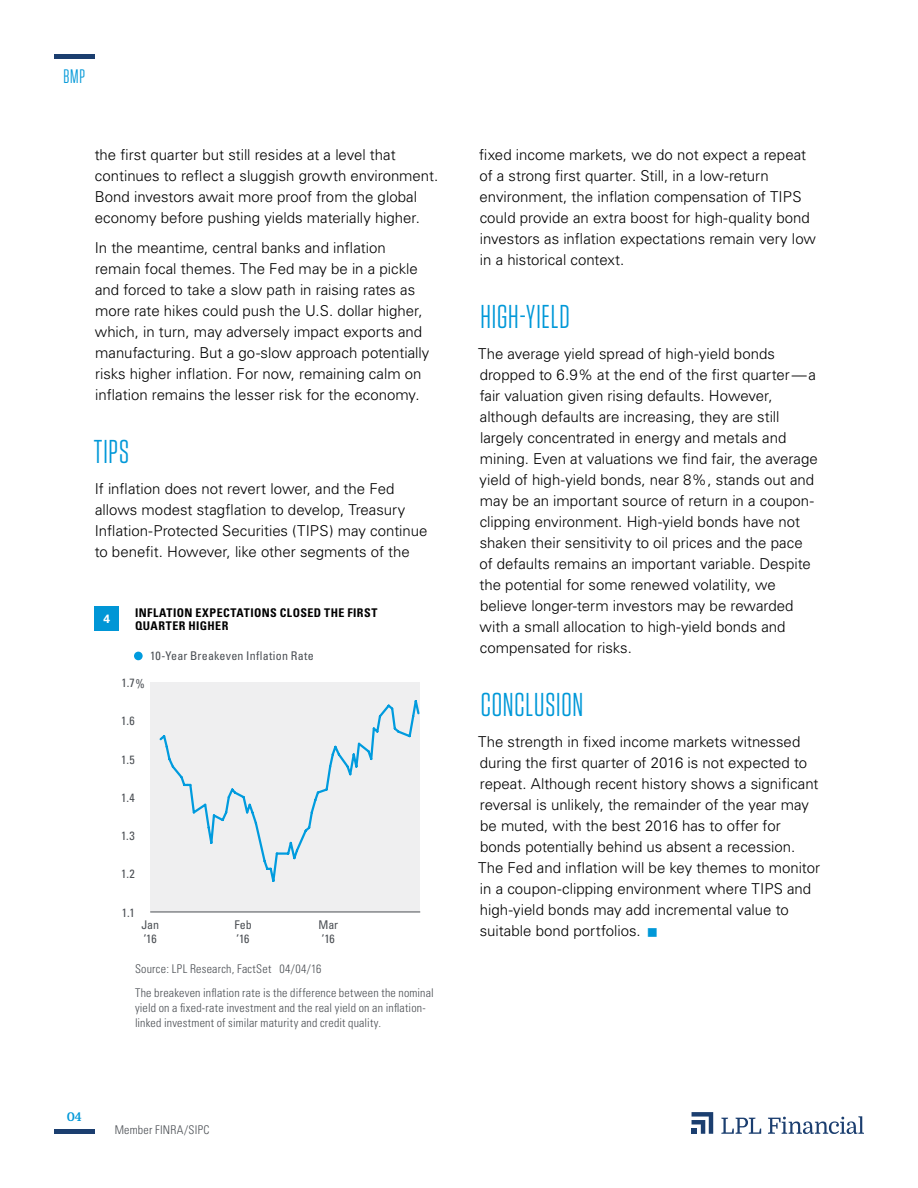
<style>
.page{position:relative;width:918px;height:1188px;background:#fff}
.page>*{position:absolute;margin:0;border:0;box-sizing:border-box;transform-origin:0 0}
.t1{font:33px "Tungsten Narrow";letter-spacing:.025em;color:#0098d8}
.t2{font:19.5px "Tungsten Narrow";color:#0098d8}
.t3{font:300 15px/21px "Univers";color:#000}
.t4{font:300 condensed 12px/24px "Univers";letter-spacing:.015em;color:#4b4f54}
.t5{font:condensed 12px/13.5px "Univers";letter-spacing:.015em;color:#4b4f54}
.t6{font:700 condensed 12px/13.5px "Univers";letter-spacing:.035em;color:#000}
.t7{font:700 12px "Domine";color:#0098d8}
.t8{font:700 12px "Univers";color:#fff}
.s1{color:#0098d8}
</style>
<div class="page">
<hr style="left:54px;top:1130px;width:40px;height:4px;background:#1b3e6f">
<hr style="left:54px;top:54px;width:40px;height:4px;background:#1b3e6f">
<svg style="left:692px;top:1112px;width:21px;height:22px"></svg>
<svg style="left:721px;top:1118px;width:40px;height:16px"></svg>
<svg style="left:768px;top:1116px;width:96px;height:18px"></svg>
<div style="left:94px;top:607px;width:25px;height:24px;background:#0096d6"></div>
<div style="left:150px;top:682px;width:270px;height:230px;background:#efeff0"></div>
<div style="left:134px;top:652px;width:9px;height:8px;background:#009bde;border-radius:50%"></div>
<svg style="left:159px;top:700px;width:261px;height:182px"></svg>
<hr style="left:150px;top:912px;width:270px;height:1px;background:#4b4f54">
<h2 class="t2" style="left:63px;top:67px;width:23px">BMP</h2>
<p class="t3" style="left:95px;top:145px;width:345px">the first quarter but still resides at a level that continues to reflect a sluggish growth environment.<br>Bond investors await more proof from the global economy before pushing yields materially higher.</p>
<p class="t3" style="left:95px;top:238px;width:336px">In the meantime, central banks and inflation remain focal themes. The Fed may be in a pickle and forced to take a slow path in raising rates as more rate hikes could push the U.S. dollar higher, which, in turn, may adversely impact exports and manufacturing. But a go-slow approach potentially risks higher inflation. For now, remaining calm on inflation remains the lesser risk for the economy.</p>
<h1 class="t1" style="left:94px;top:435px;width:37px">TIPS</h1>
<p class="t3" style="left:95px;top:479px;width:334px">If inflation does not revert lower, and the Fed allows modest stagflation to develop, Treasury Inflation-Protected Securities (TIPS) may continue to benefit. However, like other segments of the</p>
<p class="t8" style="left:103px;top:612px;width:8px">4</p>
<p class="t6" style="left:135px;top:606px;width:244px">INFLATION EXPECTATIONS CLOSED THE FIRST<br>QUARTER HIGHER</p>
<p class="t5" style="left:150px;top:649px;width:165px">10-Year Breakeven Inflation Rate</p>
<p class="t5" style="left:121px;top:676px;width:25px">1.7%</p>
<p class="t5" style="left:121px;top:714px;width:15px">1.6</p>
<p class="t5" style="left:121px;top:752px;width:15px">1.5</p>
<p class="t5" style="left:121px;top:791px;width:15px">1.4</p>
<p class="t5" style="left:121px;top:829px;width:15px">1.3</p>
<p class="t5" style="left:121px;top:867px;width:15px">1.2</p>
<p class="t5" style="left:122px;top:905px;width:14px">1.1</p>
<p class="t5" style="left:141px;top:918px;width:19px">Jan ’16</p>
<p class="t5" style="left:234px;top:918px;width:19px">Feb ’16</p>
<p class="t5" style="left:319px;top:918px;width:21px">Mar ’16</p>
<p class="t4" style="left:135px;top:956px;width:300px">Source: LPL Research, FactSet 04/04/16<br>The breakeven inflation rate is the difference between the nominal</p>
<p class="t4" style="left:135px;top:1000px;width:292px;line-height:15px">yield on a fixed-rate investment and the real yield on an inflation&shy;linked investment of similar maturity and credit quality.</p>
<p class="t7" style="left:67px;top:1110px;width:17px">04</p>
<p class="t4" style="left:115px;top:1118px;width:96px">Member FINRA/SIPC</p>
<p class="t3" style="left:479px;top:145px;width:338px">fixed income markets, we do not expect a repeat of a strong first quarter. Still, in a low-return environment, the inflation compensation of TIPS could provide an extra boost for high-quality bond investors as inflation expectations remain very low in a historical context.</p>
<h1 class="t1" style="left:481px;top:300px;width:91px">HIGH-YIELD</h1>
<p class="t3" style="left:478px;top:344px;width:341px">The average yield spread of high-yield bonds dropped to 6.9% at the end of the first quarter—a fair valuation given rising defaults. However, although defaults are increasing, they are still largely concentrated in energy and metals and mining. Even at valuations we find fair, the average yield of high-yield bonds, near 8%, stands out and may be an important source of return in a coupon&shy;clipping environment. High-yield bonds have not shaken their sensitivity to oil prices and the pace of defaults remains an important variable. Despite the potential for some renewed volatility, we believe longer-term investors may be rewarded with a small allocation to high-yield bonds and compensated for risks.</p>
<h1 class="t1" style="left:481px;top:688px;width:104px">CONCLUSION</h1>
<p class="t3" style="left:478px;top:732px;width:343px">The strength in fixed income markets witnessed during the first quarter of 2016 is not expected to repeat. Although recent history shows a significant reversal is unlikely, the remainder of the year may be muted, with the best 2016 has to offer for bonds potentially behind us absent a recession.<br>The Fed and inflation will be key themes to monitor in a coupon-clipping environment where TIPS and high-yield bonds may add incremental value to suitable bond portfolios. <span class="s1">■</span></p>
</div>
